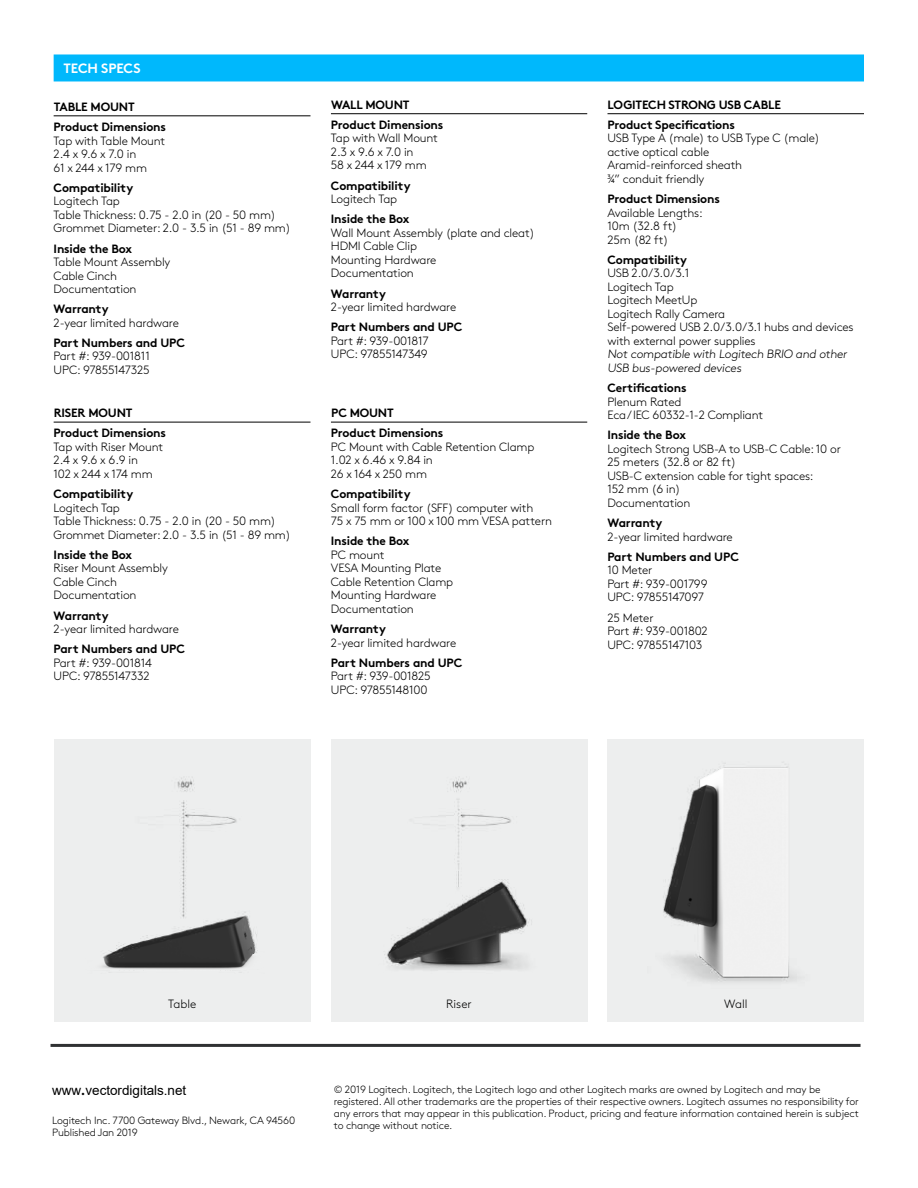
<style>
.page{position:relative;width:918px;height:1188px;background:#fff}
.page>*{position:absolute;margin:0;border:0;box-sizing:border-box;transform-origin:0 0}
.t1{font:13.5px "Arial";color:#000}
.t2{font:700 13.5px "Brown Std";letter-spacing:-.005em;color:#fff}
.t3{font:300 12px/13.5px "Brown Std";letter-spacing:-.015em;color:#000}
.t4{font:700 12px/20.2px "Brown Std";letter-spacing:-.015em;color:#000}
.t5{font:300 10.5px/12px "Brown Std";letter-spacing:-.015em;color:#000}
.s1{font-family:"Brown Std";font-weight:700}
</style>
<div class="page">
<hr style="left:54px;top:116px;width:257px;height:1px;background:#000">
<hr style="left:54px;top:422px;width:257px;height:1px;background:#000">
<hr style="left:331px;top:113px;width:256px;height:1px;background:#000">
<hr style="left:608px;top:113px;width:256px;height:1px;background:#000">
<hr style="left:331px;top:422px;width:256px;height:1px;background:#000">
<div style="left:54px;top:54px;width:810px;height:27px;background:#00b8fc"></div>
<hr style="left:51px;top:1044px;width:810px;height:3px;background:#2f3132">
<div style="left:54px;top:739px;width:256px;height:283px;background:#edeeee"></div>
<img style="left:102px;top:777px;width:156px;height:192px">
<div style="left:331px;top:739px;width:256px;height:283px;background:#edeeee"></div>
<img style="left:384px;top:779px;width:148px;height:191px">
<div style="left:608px;top:739px;width:256px;height:283px;background:#edeeee"></div>
<img style="left:663px;top:763px;width:134px;height:219px">
<p class="t2" style="left:63px;top:60px;width:79px">TECH SPECS</p>
<p class="t4" style="left:54px;top:96px;width:114px">TABLE MOUNT<br>Product Dimensions</p>
<p class="t3" style="left:54px;top:134px;width:113px">Tap with Table Mount<br>2.4 x 9.6 x 7.0 in<br>61 x 244 x 179 mm</p>
<p class="t4" style="left:54px;top:177px;width:81px">Compatibility</p>
<p class="t3" style="left:54px;top:195px;width:239px">Logitech Tap<br>Table Thickness: 0.75 - 2.0 in (20 - 50 mm)<br>Grommet Diameter: 2.0 - 3.5 in (51 - 89 mm)</p>
<p class="t4" style="left:54px;top:238px;width:80px">Inside the Box</p>
<p class="t3" style="left:54px;top:255px;width:118px">Table Mount Assembly<br>Cable Cinch<br>Documentation</p>
<p class="t4" style="left:54px;top:299px;width:56px">Warranty</p>
<p class="t3" style="left:54px;top:316px;width:127px">2-year limited hardware</p>
<p class="t4" style="left:54px;top:333px;width:133px">Part Numbers and UPC</p>
<p class="t3" style="left:54px;top:350px;width:98px">Part #: 939-001811<br>UPC: 97855147325</p>
<p class="t4" style="left:54px;top:403px;width:114px">RISER MOUNT<br>Product Dimensions</p>
<p class="t3" style="left:54px;top:440px;width:111px">Tap with Riser Mount<br>2.4 x 9.6 x 6.9 in<br>102 x 244 x 174 mm</p>
<p class="t4" style="left:54px;top:484px;width:81px">Compatibility</p>
<p class="t3" style="left:54px;top:501px;width:239px">Logitech Tap<br>Table Thickness: 0.75 - 2.0 in (20 - 50 mm)<br>Grommet Diameter: 2.0 - 3.5 in (51 - 89 mm)</p>
<p class="t4" style="left:54px;top:544px;width:80px">Inside the Box</p>
<p class="t3" style="left:54px;top:562px;width:116px">Riser Mount Assembly<br>Cable Cinch<br>Documentation</p>
<p class="t4" style="left:54px;top:605px;width:56px">Warranty</p>
<p class="t3" style="left:54px;top:622px;width:127px">2-year limited hardware</p>
<p class="t4" style="left:54px;top:639px;width:133px">Part Numbers and UPC</p>
<p class="t3" style="left:54px;top:656px;width:100px">Part #: 939-001814<br>UPC: 97855147332</p>
<p class="t4" style="left:331px;top:94px;width:114px">WALL MOUNT<br>Product Dimensions</p>
<p class="t3" style="left:331px;top:132px;width:109px">Tap with Wall Mount<br>2.3 x 9.6 x 7.0 in<br>58 x 244 x 179 mm</p>
<p class="t4" style="left:331px;top:175px;width:81px">Compatibility</p>
<p class="t3" style="left:331px;top:192px;width:68px">Logitech Tap</p>
<p class="t4" style="left:331px;top:209px;width:80px">Inside the Box</p>
<p class="t3" style="left:331px;top:226px;width:205px">Wall Mount Assembly (plate and cleat)<br>HDMI Cable Clip<br>Mounting Hardware<br>Documentation</p>
<p class="t4" style="left:331px;top:283px;width:56px">Warranty</p>
<p class="t3" style="left:331px;top:300px;width:127px">2-year limited hardware</p>
<p class="t4" style="left:331px;top:317px;width:133px">Part Numbers and UPC</p>
<p class="t3" style="left:331px;top:334px;width:99px">Part #: 939-001817<br>UPC: 97855147349</p>
<p class="t4" style="left:331px;top:403px;width:114px">PC MOUNT<br>Product Dimensions</p>
<p class="t3" style="left:331px;top:440px;width:205px">PC Mount with Cable Retention Clamp<br>1.02 x 6.46 x 9.84 in<br>26 x 164 x 250 mm</p>
<p class="t4" style="left:331px;top:484px;width:81px">Compatibility</p>
<p class="t3" style="left:331px;top:501px;width:223px">Small form factor (SFF) computer with<br>75 x 75 mm or 100 x 100 mm VESA pattern</p>
<p class="t4" style="left:331px;top:531px;width:80px">Inside the Box</p>
<p class="t3" style="left:331px;top:548px;width:124px">PC mount<br>VESA Mounting Plate<br>Cable Retention Clamp<br>Mounting Hardware<br>Documentation</p>
<p class="t4" style="left:331px;top:619px;width:56px">Warranty</p>
<p class="t3" style="left:331px;top:636px;width:127px">2-year limited hardware</p>
<p class="t4" style="left:331px;top:652px;width:133px">Part Numbers and UPC</p>
<p class="t3" style="left:331px;top:670px;width:101px">Part #: 939-001825<br>UPC: 97855148100</p>
<p class="t4" style="left:608px;top:94px;width:175px">LOGITECH STRONG USB CABLE<br>Product Specifications</p>
<p class="t3" style="left:608px;top:132px;width:214px">USB Type A (male) to USB Type C (male) active optical cable<br>Aramid-reinforced sheath<br>¾” conduit friendly</p>
<p class="t4" style="left:608px;top:189px;width:114px">Product Dimensions</p>
<p class="t3" style="left:608px;top:206px;width:97px">Available Lengths:<br>10m (32.8 ft)<br>25m (82 ft)</p>
<p class="t4" style="left:608px;top:250px;width:81px">Compatibility</p>
<p class="t3" style="left:607px;top:267px;width:248px">USB 2.0/3.0/3.1<br>Logitech Tap<br>Logitech MeetUp<br>Logitech Rally Camera<br>Self-powered USB 2.0/3.0/3.1 hubs and devices with external power supplies<br>Not compatible with Logitech BRIO and other<br>USB bus-powered devices</p>
<p class="t4" style="left:608px;top:378px;width:81px">Certifications</p>
<p class="t3" style="left:608px;top:395px;width:157px">Plenum Rated<br>Eca / IEC 60332-1-2 Compliant</p>
<p class="t4" style="left:608px;top:425px;width:80px">Inside the Box</p>
<p class="t3" style="left:608px;top:442px;width:235px">Logitech Strong USB-A to USB-C Cable: 10 or<br>25 meters (32.8 or 82 ft)<br>USB-C extension cable for tight spaces:<br>152 mm (6 in)<br>Documentation</p>
<p class="t4" style="left:608px;top:513px;width:56px">Warranty</p>
<p class="t3" style="left:608px;top:530px;width:127px">2-year limited hardware</p>
<p class="t4" style="left:608px;top:547px;width:133px">Part Numbers and UPC</p>
<p class="t3" style="left:608px;top:564px;width:102px">10 Meter<br>Part #: 939-001799<br>UPC: 97855147097</p>
<p class="t3" style="left:608px;top:611px;width:102px">25 Meter<br>Part #: 939-001802<br>UPC: 97855147103</p>
<p class="t3" style="left:168px;top:997px;width:30px">Table</p>
<p class="t3" style="left:446px;top:997px;width:27px">Riser</p>
<p class="t3" style="left:724px;top:997px;width:25px">Wall</p>
<p class="t1" style="left:52px;top:1083px;width:136px">www<span class="s1">.</span>vectordigitals.net</p>
<p class="t5" style="left:52px;top:1114px;width:245px">Logitech Inc. 7700 Gateway Blvd., Newark, CA 94560<br>Published Jan 2019</p>
<p class="t5" style="left:334px;top:1083px;width:527px">© 2019 Logitech. Logitech, the Logitech logo and other Logitech marks are owned by Logitech and may be registered. All other trademarks are the properties of their respective owners. Logitech assumes no responsibility for any errors that may appear in this publication. Product, pricing and feature information contained herein is subject to change without notice.</p>
</div>
